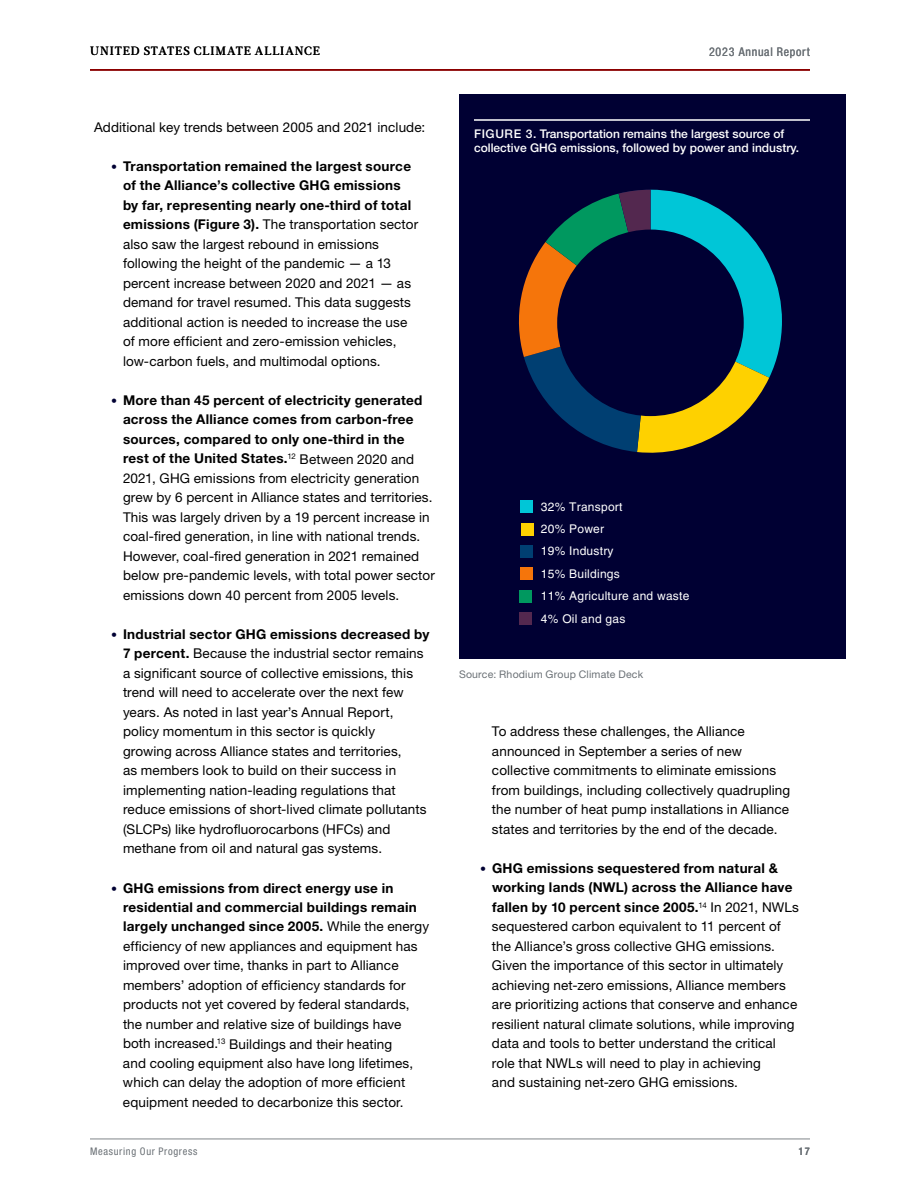
<style>
.page{position:relative;width:900px;height:1200px;background:#fff}
.page>*{position:absolute;margin:0;border:0;box-sizing:border-box;transform-origin:0 0}
.t1{font:13.5px/19.5px "Helvetica Neue LT Std";letter-spacing:.01em;color:#000}
.t2{font:500 12px/14.4px "Helvetica Neue LT Std";color:#fff}
.t3{font:12px/22.4px "Helvetica LT Std";letter-spacing:.02em;color:#fff}
.t4{font:500 12px "Glosa Text";letter-spacing:.075em;color:#000}
.t5{font:condensed 12px "Helvetica Neue LT Std";letter-spacing:.065em;color:#6b7176}
.t6{font:10.5px "Helvetica Neue LT Std";letter-spacing:.015em;color:#6b7176}
.t7{font:condensed 10.5px "Helvetica Neue LT Std";letter-spacing:.065em;color:#6b7176}
.s1{font-weight:500;font-size:12px;color:#003}
.s2{font-weight:700}
</style>
<div class="page">
<div style="left:459px;top:94px;width:387px;height:564px;background:#003"></div>
<div style="left:520px;top:500px;width:13px;height:13px;background:#00c6d7"></div>
<div style="left:521px;top:523px;width:13px;height:13px;background:#fed100"></div>
<div style="left:520px;top:545px;width:13px;height:13px;background:#003f72"></div>
<div style="left:520px;top:567px;width:13px;height:13px;background:#f5750b"></div>
<div style="left:519px;top:590px;width:13px;height:13px;background:#00985f"></div>
<div style="left:519px;top:612px;width:13px;height:13px;background:#53284f"></div>
<svg style="left:518px;top:190px;width:264px;height:263px"></svg>
<div style="left:557px;top:230px;width:187px;height:186px;background:#003;border-radius:50%"></div>
<hr style="left:474px;top:119px;width:336px;height:2px;background:#fff">
<hr style="left:90px;top:69px;width:720px;height:1px;background:#8b0000">
<hr style="left:90px;top:1138px;width:720px;height:1px;background:#b5b8ba">
<p class="t4" style="left:90px;top:43px;width:232px">UNITED STATES CLIMATE ALLIANCE</p>
<p class="t5" style="left:709px;top:45px;width:102px">2023 Annual Report</p>
<p class="t1" style="left:94px;top:117px;width:333px">Additional key trends between 2005 and 2021 include:</p>
<p class="t1" style="left:123px;top:156px;width:297px;text-indent:-12px"><span class="s1">•</span> <span class="s2">Transportation remained the largest source of the Alliance’s collective GHG emissions by far, representing nearly one-third of total emissions (Figure 3).</span> The transportation sector also saw the largest rebound in emissions following the height of the pandemic — a 13 percent increase between 2020 and 2021 — as demand for travel resumed. This data suggests additional action is needed to increase the use of more efficient and zero-emission vehicles, low-carbon fuels, and multimodal options.</p>
<p class="t1" style="left:123px;top:390px;width:313px;text-indent:-12px"><span class="s1">•</span> <span class="s2">More than 45 percent of electricity generated across the Alliance comes from carbon-free sources, compared to only one-third in the<br>rest of the United States.</span><sup>12</sup> Between 2020 and 2021, GHG emissions from electricity generation grew by 6 percent in Alliance states and territories.<br>This was largely driven by a 19 percent increase in coal-fired generation, in line with national trends.<br>However, coal-fired generation in 2021 remained below pre-pandemic levels, with total power sector emissions down 40 percent from 2005 levels.</p>
<p class="t1" style="left:123px;top:624px;width:308px;text-indent:-12px"><span class="s1">•</span> <span class="s2">Industrial sector GHG emissions decreased by 7 percent.</span> Because the industrial sector remains a significant source of collective emissions, this trend will need to accelerate over the next few years. As noted in last year’s Annual Report, policy momentum in this sector is quickly<br>growing across Alliance states and territories,<br>as members look to build on their success in implementing nation-leading regulations that reduce emissions of short-lived climate pollutants (SLCPs) like hydrofluorocarbons (HFCs) and methane from oil and natural gas systems.</p>
<p class="t1" style="left:123px;top:878px;width:308px;text-indent:-12px"><span class="s1">•</span> <span class="s2">GHG emissions from direct energy use in residential and commercial buildings remain largely unchanged since 2005.</span> While the energy efficiency of new appliances and equipment has improved over time, thanks in part to Alliance members’ adoption of efficiency standards for products not yet covered by federal standards, the number and relative size of buildings have both increased.<sup>13</sup> Buildings and their heating<br>and cooling equipment also have long lifetimes, which can delay the adoption of more efficient equipment needed to decarbonize this sector.</p>
<p class="t7" style="left:90px;top:1146px;width:109px">Measuring Our Progress</p>
<p class="t2" style="left:474px;top:126px;width:327px">FIGURE 3. Transportation remains the largest source of collective GHG emissions, followed by power and industry.</p>
<p class="t3" style="left:541px;top:495px;width:150px">32% Transport<br>20% Power<br>19% Industry<br>15% Buildings<br>11% Agriculture and waste<br>4% Oil and gas</p>
<p class="t6" style="left:459px;top:668px;width:186px">Source: Rhodium Group Climate Deck</p>
<p class="t1" style="left:492px;top:722px;width:300px">To address these challenges, the Alliance announced in September a series of new collective commitments to eliminate emissions from buildings, including collectively quadrupling the number of heat pump installations in Alliance states and territories by the end of the decade.</p>
<p class="t1" style="left:492px;top:858px;width:309px;text-indent:-12px"><span class="s1">•</span> <span class="s2">GHG emissions sequestered from natural &amp; working lands (NWL) across the Alliance have fallen by 10 percent since 2005.</span><sup>14</sup> In 2021, NWLs sequestered carbon equivalent to 11 percent of the Alliance’s gross collective GHG emissions.<br>Given the importance of this sector in ultimately achieving net-zero emissions, Alliance members are prioritizing actions that conserve and enhance resilient natural climate solutions, while improving data and tools to better understand the critical role that NWLs will need to play in achieving<br>and sustaining net-zero GHG emissions.</p>
<p class="t7" style="left:798px;top:1146px;width:13px">17</p>
</div>
